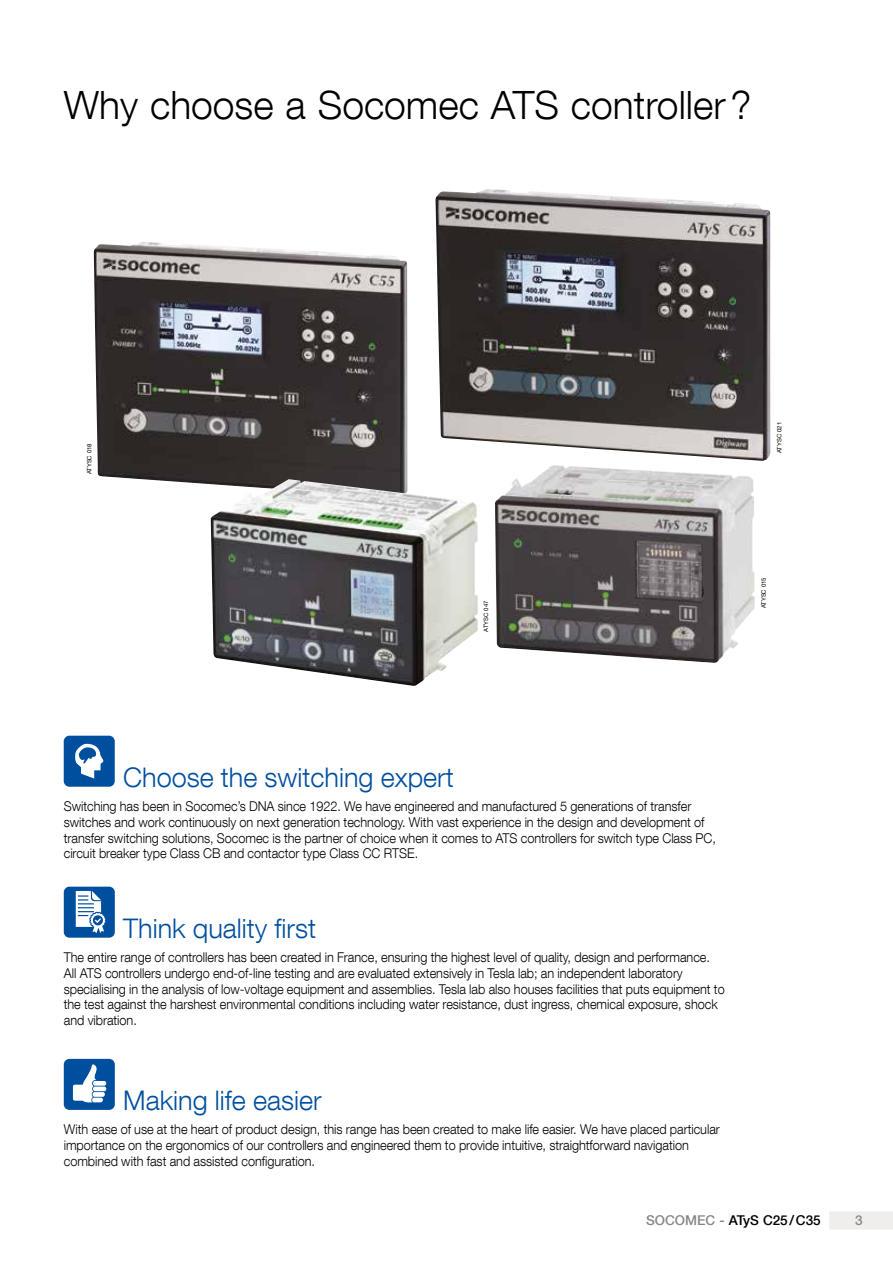
<style>
.page{position:relative;width:893px;height:1263px;background:#fff}
.page>*{position:absolute;margin:0;border:0;box-sizing:border-box;transform-origin:0 0}
.t1{font:300 39px "Helvetica Neue LT Com";color:#000}
.t2{font:300 27px "Helvetica Neue LT Com";color:#004f9f}
.t3{font:300 13.5px/15.8px "Helvetica Neue LT Com";letter-spacing:-.005em;color:#000;scale:.94 1}
.t4{font:500 13.5px "Helvetica Neue LT Com";color:#000}
.t5{font:500 13.5px "Helvetica Neue LT Com";color:#878787}
.t6{font:6px "Helvetica Neue LT Com";color:#000}
.s1{color:#878787}
</style>
<div class="page">
<div style="left:829px;top:1211px;width:64px;height:18px;background:#f0eeed"></div>
<div style="left:64px;top:736px;width:51px;height:51px;background:#004f9f;border-radius:6px"></div>
<svg style="left:75px;top:743px;width:29px;height:35px"></svg>
<div style="left:64px;top:887px;width:51px;height:51px;background:#004f9f;border-radius:6px"></div>
<svg style="left:76px;top:891px;width:29px;height:42px"></svg>
<div style="left:64px;top:1059px;width:51px;height:51px;background:#004f9f;border-radius:6px"></div>
<svg style="left:73px;top:1064px;width:34px;height:38px"></svg>
<img style="left:435px;top:189px;width:335px;height:272px">
<img style="left:94px;top:242px;width:313px;height:243px">
<img style="left:495px;top:465px;width:260px;height:198px">
<img style="left:211px;top:479px;width:267px;height:207px">
<h1 class="t1" style="left:64px;top:82px;width:689px">Why choose a Socomec ATS controller?</h1>
<p class="t6" style="left:86px;top:474px;width:32px;rotate:-90deg">ATYSC 018</p>
<p class="t6" style="left:482px;top:631px;width:32px;rotate:-90deg">ATYSC 047</p>
<p class="t6" style="left:776px;top:453px;width:32px;rotate:-90deg">ATYSC 021</p>
<p class="t6" style="left:760px;top:608px;width:32px;rotate:-90deg">ATYSC 015</p>
<h2 class="t2" style="left:123px;top:761px;width:332px">Choose the switching expert</h2>
<p class="t3" style="left:64px;top:798px;width:695px">Switching has been in Socomec’s DNA since 1922. We have engineered and manufactured 5 generations of transfer switches and work continuously on next generation technology. With vast experience in the design and development of transfer switching solutions, Socomec is the partner of choice when it comes to ATS controllers for switch type Class PC, circuit breaker type Class CB and contactor type Class CC RTSE.</p>
<h2 class="t2" style="left:123px;top:912px;width:194px">Think quality first</h2>
<p class="t3" style="left:64px;top:949px;width:705px">The entire range of controllers has been created in France, ensuring the highest level of quality, design and performance.<br>All ATS controllers undergo end-of-line testing and are evaluated extensively in Tesla lab; an independent laboratory specialising in the analysis of low-voltage equipment and assemblies. Tesla lab also houses facilities that puts equipment to the test against the harshest environmental conditions including water resistance, dust ingress, chemical exposure, shock and vibration.</p>
<h2 class="t2" style="left:123px;top:1084px;width:200px">Making life easier</h2>
<p class="t3" style="left:64px;top:1121px;width:699px">With ease of use at the heart of product design, this range has been created to make life easier. We have placed particular importance on the ergonomics of our controllers and engineered them to provide intuitive, straightforward navigation combined with fast and assisted configuration.</p>
<p class="t4" style="left:646px;top:1212px;width:176px"><span class="s1">SOCOMEC -</span> ATyS C25/C35</p>
<p class="t5" style="left:855px;top:1212px;width:9px">3</p>
</div>
